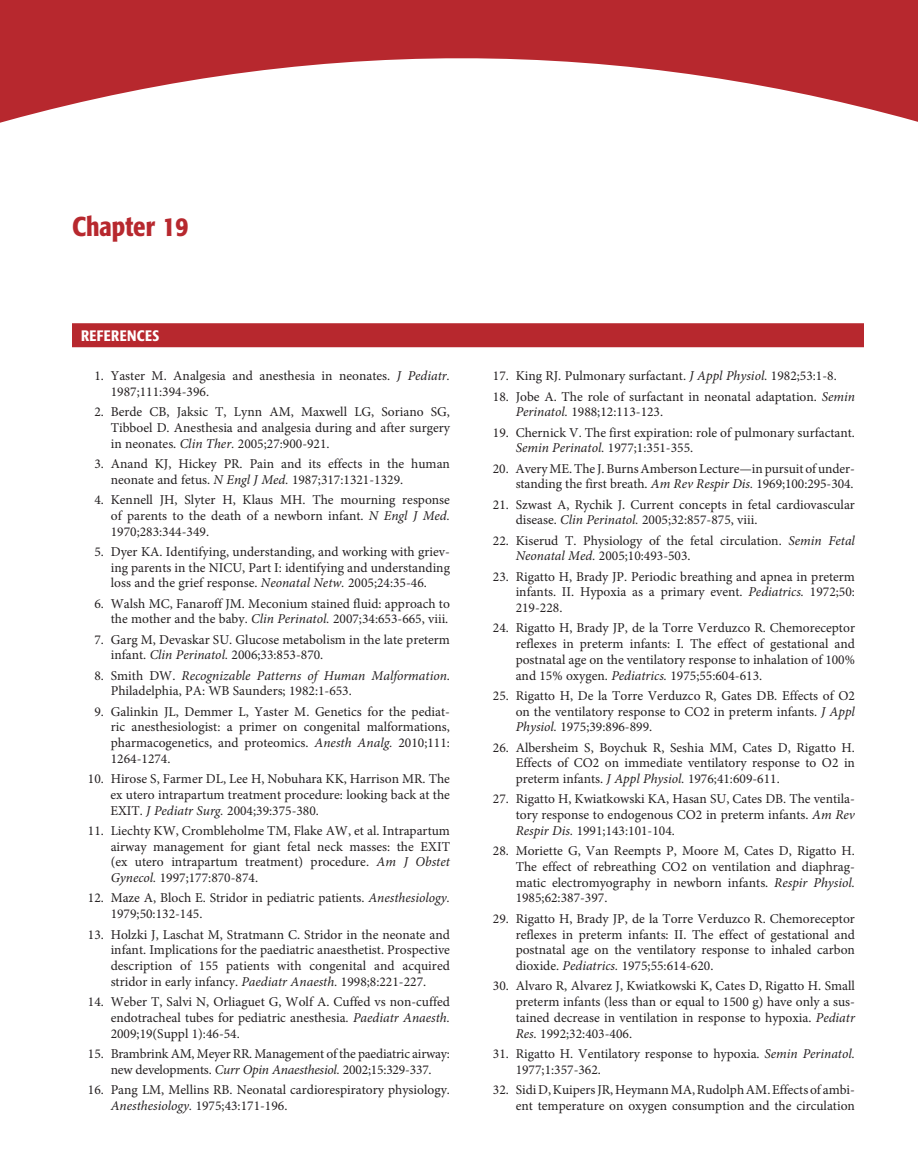
<style>
.page{position:relative;width:918px;height:1175px;background:#fff}
.page>*{position:absolute;margin:0;border:0;box-sizing:border-box;transform-origin:0 0}
.t1{font:500 condensed 27px "Formata";color:#b7282e}
.t2{font:500 condensed 15px "Formata";letter-spacing:.03em;color:#fff}
.t3{font:13.5px/15.8px "Minion Pro";color:#231f20;text-align:justify}
.s1{font-style:italic}
</style>
<div class="page">
<svg style="left:0;top:0;width:918px;height:123px;fill:#b7282e"></svg>
<div style="left:72px;top:323px;width:792px;height:24px;background:#b7282e"></div>
<h1 class="t1" style="left:72px;top:215px;width:118px">Chapter 19</h1>
<p class="t2" style="left:81px;top:329px;width:80px">REFERENCES</p>
<p class="t3" style="left:111px;top:369px;width:341px;text-indent:-16px">1. Yaster M. Analgesia and anesthesia in neonates. <span class="s1">J Pediatr.<br></span>1987;111:394-396.</p>
<p class="t3" style="left:111px;top:405px;width:341px;text-indent:-16px">2. Berde CB, Jaksic T, Lynn AM, Maxwell LG, Soriano SG, Tibboel D. Anesthesia and analgesia during and after surgery in neonates. <span class="s1">Clin Ther.</span> 2005;27:900-921.</p>
<p class="t3" style="left:111px;top:457px;width:341px;text-indent:-16px">3. Anand KJ, Hickey PR. Pain and its effects in the human neonate and fetus. <span class="s1">N Engl J Med.</span> 1987;317:1321-1329.</p>
<p class="t3" style="left:111px;top:493px;width:341px;text-indent:-16px">4. Kennell JH, Slyter H, Klaus MH. The mourning response of parents to the death of a newborn infant. <span class="s1">N Engl J Med.<br></span>1970;283:344-349.</p>
<p class="t3" style="left:111px;top:544px;width:341px;text-indent:-16px">5. Dyer KA. Identifying, understanding, and working with griev&shy;ing parents in the NICU, Part I: identifying and understanding loss and the grief response. <span class="s1">Neonatal Netw.</span> 2005;24:35-46.</p>
<p class="t3" style="left:94px;top:596px;width:357px;text-align:right">6. Walsh MC, Fanaroff JM. Meconium stained fluid: approach to the mother and the baby. <span class="s1">Clin Perinatol.</span> 2007;34:653-665, viii.</p>
<p class="t3" style="left:111px;top:632px;width:341px;text-indent:-16px">7. Garg M, Devaskar SU. Glucose metabolism in the late preterm infant. <span class="s1">Clin Perinatol.</span> 2006;33:853-870.</p>
<p class="t3" style="left:111px;top:668px;width:341px;text-indent:-16px">8. Smith DW. <span class="s1">Recognizable Patterns of Human Malformation</span>.<br>Philadelphia, PA: WB Saunders; 1982:1-653.</p>
<p class="t3" style="left:111px;top:704px;width:341px;text-indent:-16px">9. Galinkin JL, Demmer L, Yaster M. Genetics for the pediat&shy;ric anesthesiologist: a primer on congenital malformations, pharmacogenetics, and proteomics. <span class="s1">Anesth Analg.</span> 2010;111:<br>1264-1274.</p>
<p class="t3" style="left:110px;top:772px;width:341px;text-indent:-23px">10. Hirose S, Farmer DL, Lee H, Nobuhara KK, Harrison MR. The ex utero intrapartum treatment procedure: looking back at the EXIT. <span class="s1">J Pediatr Surg.</span> 2004;39:375-380.</p>
<p class="t3" style="left:111px;top:823px;width:341px;text-indent:-23px">11. Liechty KW, Crombleholme TM, Flake AW, et al. Intrapartum airway management for giant fetal neck masses: the EXIT (ex utero intrapartum treatment) procedure. <span class="s1">Am J Obstet Gynecol.</span> 1997;177:870-874.</p>
<p class="t3" style="left:111px;top:891px;width:341px;text-indent:-23px">12. Maze A, Bloch E. Stridor in pediatric patients. <span class="s1">Anesthesiology.<br></span>1979;50:132-145.</p>
<p class="t3" style="left:111px;top:927px;width:341px;text-indent:-23px">13. Holzki J, Laschat M, Stratmann C. Stridor in the neonate and infant. Implications for the paediatric anaesthetist. Prospective description of 155 patients with congenital and acquired stridor in early infancy. <span class="s1">Paediatr Anaesth.</span> 1998;8:221-227.</p>
<p class="t3" style="left:111px;top:994px;width:341px;text-indent:-23px">14. Weber T, Salvi N, Orliaguet G, Wolf A. Cuffed vs non-cuffed endotracheal tubes for pediatric anesthesia<span class="s1">. Paediatr Anaesth.<br></span>2009;19(Suppl 1):46-54.</p>
<p class="t3" style="left:88px;top:1046px;width:364px;text-align:center">15. Brambrink AM, Meyer RR. Management of the paediatric airway: new developments. <span class="s1">Curr Opin Anaesthesiol.</span> 2002;15:329-337.</p>
<p class="t3" style="left:111px;top:1082px;width:341px;text-indent:-23px">16. Pang LM, Mellins RB. Neonatal cardiorespiratory physiology.<br><span class="s1">Anesthesiology.</span> 1975;43:171-196.</p>
<p class="t3" style="left:493px;top:369px;width:345px">17. King RJ. Pulmonary surfactant. <span class="s1">J Appl Physiol.</span> 1982;53:1-8.</p>
<p class="t3" style="left:516px;top:389px;width:341px;text-indent:-23px">18. Jobe A. The role of surfactant in neonatal adaptation. <span class="s1">Semin<br>Perinatol.</span> 1988;12:113-123.</p>
<p class="t3" style="left:516px;top:425px;width:341px;text-indent:-23px">19. Chernick V. The first expiration: role of pulmonary surfactant.<br><span class="s1">Semin Perinatol.</span> 1977;1:351-355.</p>
<p class="t3" style="left:493px;top:461px;width:364px;text-align:right">20. Avery ME. The J. Burns Amberson Lecture—in pursuit of under&shy;standing the first breath. <span class="s1">Am Rev Respir Dis.</span> 1969;100:295-304.</p>
<p class="t3" style="left:516px;top:497px;width:341px;text-indent:-23px">21. Szwast A, Rychik J. Current concepts in fetal cardiovascular disease. <span class="s1">Clin Perinatol.</span> 2005;32:857-875, viii.</p>
<p class="t3" style="left:516px;top:533px;width:341px;text-indent:-23px">22. Kiserud T. Physiology of the fetal circulation. <span class="s1">Semin Fetal<br>Neonatal Med.</span> 2005;10:493-503.</p>
<p class="t3" style="left:516px;top:569px;width:341px;text-indent:-23px">23. Rigatto H, Brady JP. Periodic breathing and apnea in preterm infants. II. Hypoxia as a primary event. <span class="s1">Pediatrics.</span> 1972;50:<br>219-228.</p>
<p class="t3" style="left:516px;top:621px;width:341px;text-indent:-23px">24. Rigatto H, Brady JP, de la Torre Verduzco R. Chemoreceptor reflexes in preterm infants: I. The effect of gestational and postnatal age on the ventilatory response to inhalation of 100% and 15% oxygen. <span class="s1">Pediatrics.</span> 1975;55:604-613.</p>
<p class="t3" style="left:516px;top:688px;width:341px;text-indent:-23px">25. Rigatto H, De la Torre Verduzco R, Gates DB. Effects of O2 on the ventilatory response to CO2 in preterm infants. <span class="s1">J Appl Physiol.</span> 1975;39:896-899.</p>
<p class="t3" style="left:516px;top:740px;width:341px;text-indent:-23px">26. Albersheim S, Boychuk R, Seshia MM, Cates D, Rigatto H.<br>Effects of CO2 on immediate ventilatory response to O2 in preterm infants. <span class="s1">J Appl Physiol.</span> 1976;41:609-611.</p>
<p class="t3" style="left:516px;top:792px;width:341px;text-indent:-23px">27. Rigatto H, Kwiatkowski KA, Hasan SU, Cates DB. The ventila&shy;tory response to endogenous CO2 in preterm infants. <span class="s1">Am Rev Respir Dis.</span> 1991;143:101-104.</p>
<p class="t3" style="left:516px;top:844px;width:341px;text-indent:-23px">28. Moriette G, Van Reempts P, Moore M, Cates D, Rigatto H.<br>The effect of rebreathing CO2 on ventilation and diaphrag&shy;matic electromyography in newborn infants. <span class="s1">Respir Physiol.<br></span>1985;62:387-397.</p>
<p class="t3" style="left:516px;top:911px;width:341px;text-indent:-23px">29. Rigatto H, Brady JP, de la Torre Verduzco R. Chemoreceptor reflexes in preterm infants: II. The effect of gestational and postnatal age on the ventilatory response to inhaled carbon dioxide. <span class="s1">Pediatrics.</span> 1975;55:614-620.</p>
<p class="t3" style="left:516px;top:979px;width:341px;text-indent:-23px">30. Alvaro R, Alvarez J, Kwiatkowski K, Cates D, Rigatto H. Small preterm infants (less than or equal to 1500 g) have only a sus&shy;tained decrease in ventilation in response to hypoxia. <span class="s1">Pediatr Res.</span> 1992;32:403-406.</p>
<p class="t3" style="left:516px;top:1046px;width:341px;text-indent:-23px">31. Rigatto H. Ventilatory response to hypoxia. <span class="s1">Semin Perinatol.<br></span>1977;1:357-362.</p>
<p class="t3" style="left:493px;top:1082px;width:364px;text-align:right">32. Sidi D, Kuipers JR, Heymann MA, Rudolph AM. Effects of ambi&shy;ent temperature on oxygen consumption and the circulation</p>
</div>
